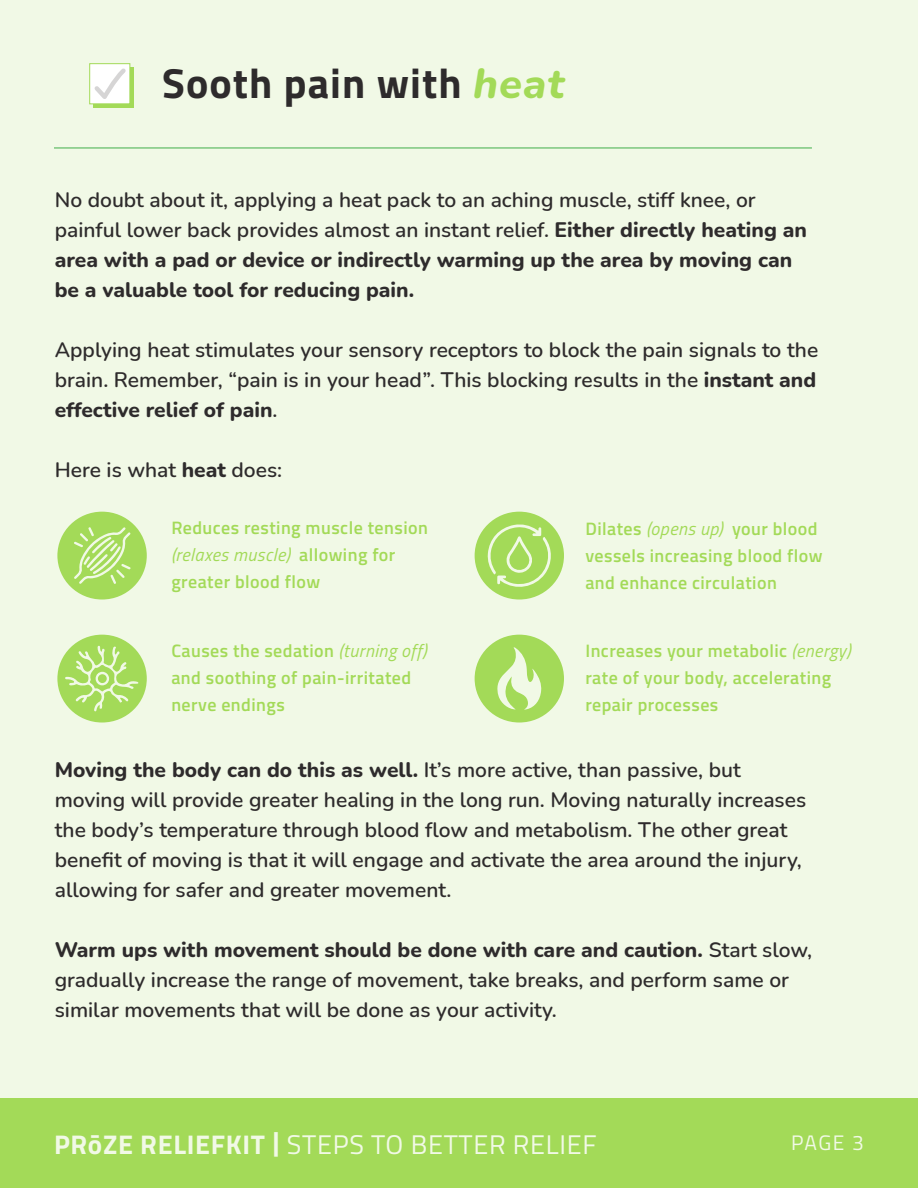
<style>
.page{position:relative;width:918px;height:1188px;background:#f1f9e6}
.page>*{position:absolute;margin:0;border:0;box-sizing:border-box;transform-origin:0 0}
.Copy_Style{font:700 42px "Titillium";letter-spacing:.025em;color:#2e2b2c}
.t1{font:27px "Titillium";letter-spacing:.025em;color:#f1f9e6}
.Copy_Style-2{font:600 21px/30px "Nunito";color:#2e2b2c}
.Copy_Style-3{font:800 21px/30px "Nunito";color:#2e2b2c}
.t2{font:21px "Titillium";color:#f1f9e6}
.Copy_Style-4{font:600 18px/27px "Titillium";letter-spacing:.025em;color:#a3da58}
.s1{font-family:"Nunito";font-weight:800;font-style:italic;color:#a3da58}
.s2{font-weight:600}
.s3{font-weight:800}
.s4{font-weight:400;font-style:italic}
.s5{font-weight:700}
.s6{font-family:"Titillium Web";font-weight:700}
</style>
<div class="page">
<div style="left:93px;top:67px;width:40px;height:40px;background:#a3da58"></div>
<div style="left:89px;top:63px;width:41px;height:41px;background:#fff;border:1px solid #a3da58"></div>
<svg style="left:94px;top:68px;width:32px;height:31px"></svg>
<div style="left:0;top:1098px;width:918px;height:90px;background:#a3da58"></div>
<hr style="left:54px;top:148px;width:758px;height:1px;background:#40ae49">
<div style="left:57px;top:512px;width:90px;height:88px;background:#a3da58;border-radius:50%"></div>
<div style="left:475px;top:512px;width:89px;height:88px;background:#a3da58;border-radius:50%"></div>
<div style="left:57px;top:635px;width:90px;height:88px;background:#a3da58;border-radius:50%"></div>
<div style="left:475px;top:635px;width:89px;height:88px;background:#a3da58;border-radius:50%"></div>
<svg style="left:487px;top:523px;width:66px;height:68px"></svg>
<svg style="left:74px;top:527px;width:57px;height:57px"></svg>
<svg style="left:497px;top:647px;width:45px;height:63px"></svg>
<svg style="left:65px;top:646px;width:73px;height:65px"></svg>
<p class="Copy_Style" style="left:162px;top:51px;width:404px">Sooth pain with <span class="s1">heat</span></p>
<p class="Copy_Style-3" style="left:55px;top:184px;width:754px"><span class="s2">No doubt about it, applying a heat pack to an aching muscle, stiff knee, or painful lower back provides almost an instant relief.</span> Either directly heating an area with a pad or device or indirectly warming up the area by moving can be a valuable tool for reducing pain.</p>
<p class="Copy_Style-2" style="left:55px;top:334px;width:765px;text-align:justify">Applying heat stimulates your sensory receptors to block the pain signals to the brain. Remember, “pain is in your head”. This blocking results in the <span class="s3">instant and effective relief of pain</span>.</p>
<p class="Copy_Style-2" style="left:55px;top:454px;width:229px">Here is what <span class="s3">heat</span> does:</p>
<p class="Copy_Style-4" style="left:171px;top:513px;width:258px">Reduces resting muscle tension <span class="s4">(relaxes muscle)</span> allowing for greater blood flow</p>
<p class="Copy_Style-4" style="left:171px;top:637px;width:257px">Causes the sedation <span class="s4">(turning off) </span>and soothing of pain-irritated nerve endings</p>
<p class="Copy_Style-4" style="left:585px;top:514px;width:239px">Dilates <span class="s4">(opens up)</span> your blood vessels increasing blood flow and enhance circulation</p>
<p class="Copy_Style-4" style="left:585px;top:636px;width:267px">Increases your metabolic <span class="s4">(energy) </span>rate of your body, accelerating repair processes</p>
<p class="Copy_Style-2" style="left:55px;top:754px;width:753px"><span class="s3">Moving the body can do this as well.</span> It’s more active, than passive, but moving will provide greater healing in the long run. Moving naturally increases the body’s temperature through blood flow and metabolism. The other great benefit of moving is that it will engage and activate the area around the injury, allowing for safer and greater movement.</p>
<p class="Copy_Style-2" style="left:55px;top:934px;width:759px"><span class="s3">Warm ups with movement should be done with care and caution.</span> Start slow, gradually increase the range of movement, take breaks, and perform same or similar movements that will be done as your activity.</p>
<p class="t1" style="left:54px;top:1125px;width:544px"><span class="s5">PR</span><span class="s6">ō</span><span class="s5">ZE RELIEFKIT |</span> STEPS TO BETTER RELIEF</p>
<p class="t2" style="left:791px;top:1127px;width:74px">PAGE 3</p>
</div>
